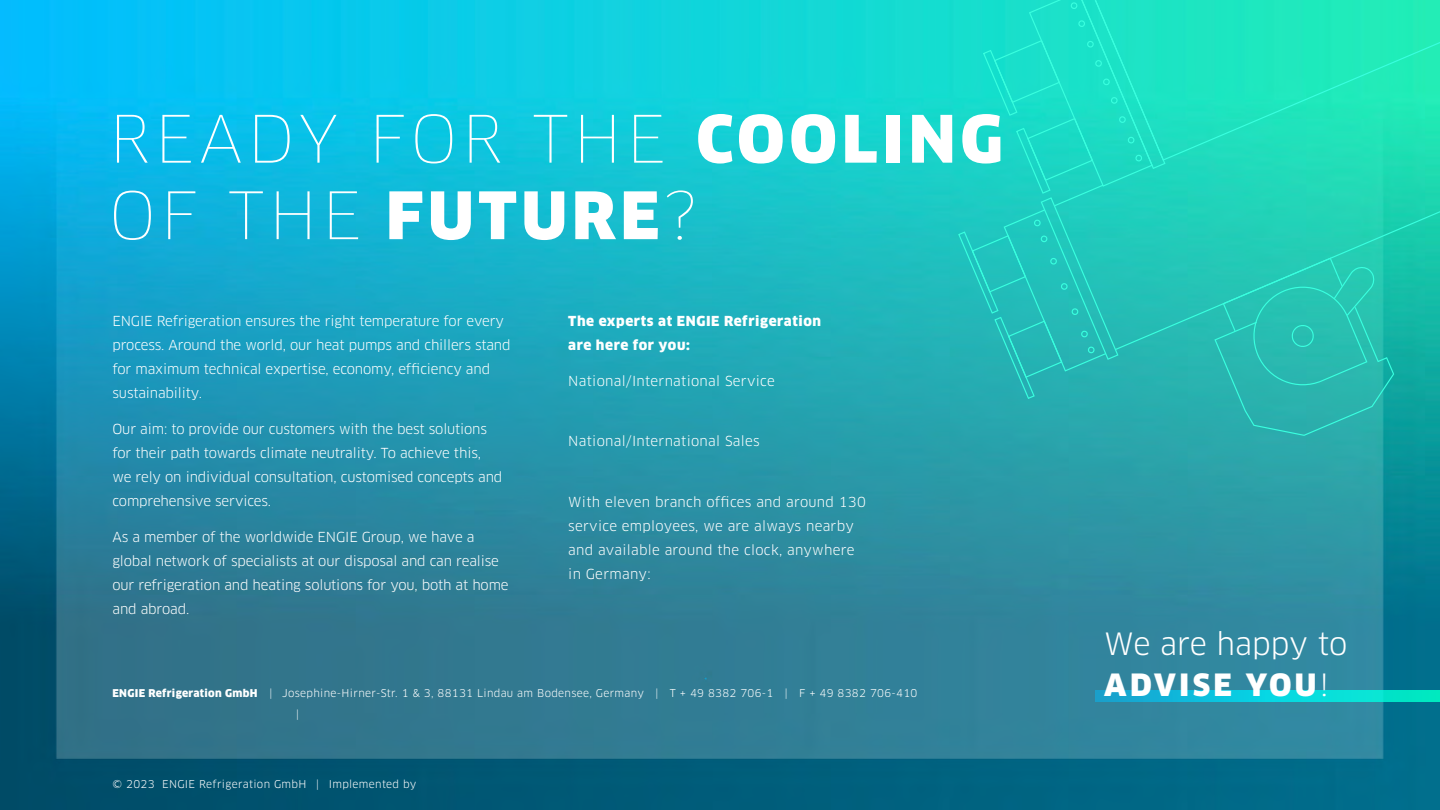
<style>
.page{position:relative;width:1440px;height:810px;background:#fff}
.page>*{position:absolute;margin:0;border:0;box-sizing:border-box;transform-origin:0 0}
.t1{font:100 63.75px/76.5px "Clan Pro";letter-spacing:.07em;color:#fff}
.t2{font:30px/40.5px "Clan Pro";letter-spacing:-.005em;color:#fff}
.t3{font:13.5px/24px "Clan Pro";letter-spacing:-.01em;color:#fff}
.t4{font:13.5px/24px "Clan Pro";letter-spacing:.02em;color:#fff}
.t5{font:900 13.5px/24px "Clan Pro";letter-spacing:.045em;color:#fff}
.t6{font:10.5px/21.3px "Clan Pro";letter-spacing:.03em;color:#fff}
.s1{font-weight:900}
</style>
<div class="page">
<img style="left:0;top:0;width:1440px;height:810px">
<svg style="left:958px;top:0;width:482px;height:436px;background:#21ceb9"></svg>
<svg style="left:1095px;top:691px;width:345px;height:10px;background:#0acdd6"></svg>
<h1 class="t1" style="left:109px;top:101px;width:896px">READY FOR THE <span class="s1">COOLING<br></span>OF THE <span class="s1">FUTURE</span>?</h1>
<p class="t3" style="left:113px;top:309px;width:399px">ENGIE Refrigeration ensures the right temperature for every process. Around the world, our heat pumps and chillers stand for maximum technical expertise, economy, efficiency and sustainability.</p>
<p class="t3" style="left:113px;top:417px;width:391px">Our aim: to provide our customers with the best solutions for their path towards climate neutrality. To achieve this, we rely on individual consultation, customised concepts and comprehensive services.</p>
<p class="t3" style="left:113px;top:525px;width:398px">As a member of the worldwide ENGIE Group, we have a global network of specialists at our disposal and can realise our refrigeration and heating solutions for you, both at home and abroad.</p>
<p class="t5" style="left:568px;top:309px;width:254px">The experts at ENGIE Refrigeration are here for you:</p>
<p class="t4" style="left:568px;top:369px;width:208px">National/International Service</p>
<p class="t4" style="left:568px;top:429px;width:193px">National/International Sales</p>
<p class="t4" style="left:568px;top:490px;width:299px">With eleven branch offices and around 130 service employees, we are always nearby and available around the clock, anywhere in Germany:</p>
<p class="t6" style="left:296px;top:683px;width:623px;text-indent:-184px"><span class="s1">ENGIE Refrigeration GmbH</span> | Josephine-Hirner-Str. 1 &amp; 3, 88131 Lindau am Bodensee, Germany | T + 49 8382 706-1 | F + 49 8382 706-410 |</p>
<p class="t6" style="left:112px;top:773px;width:306px">© 2023 ENGIE Refrigeration GmbH | Implemented by</p>
<h2 class="t2" style="left:1104px;top:624px;width:245px">We are happy to<br><span class="s1">ADVISE YOU</span>!</h2>
</div>
